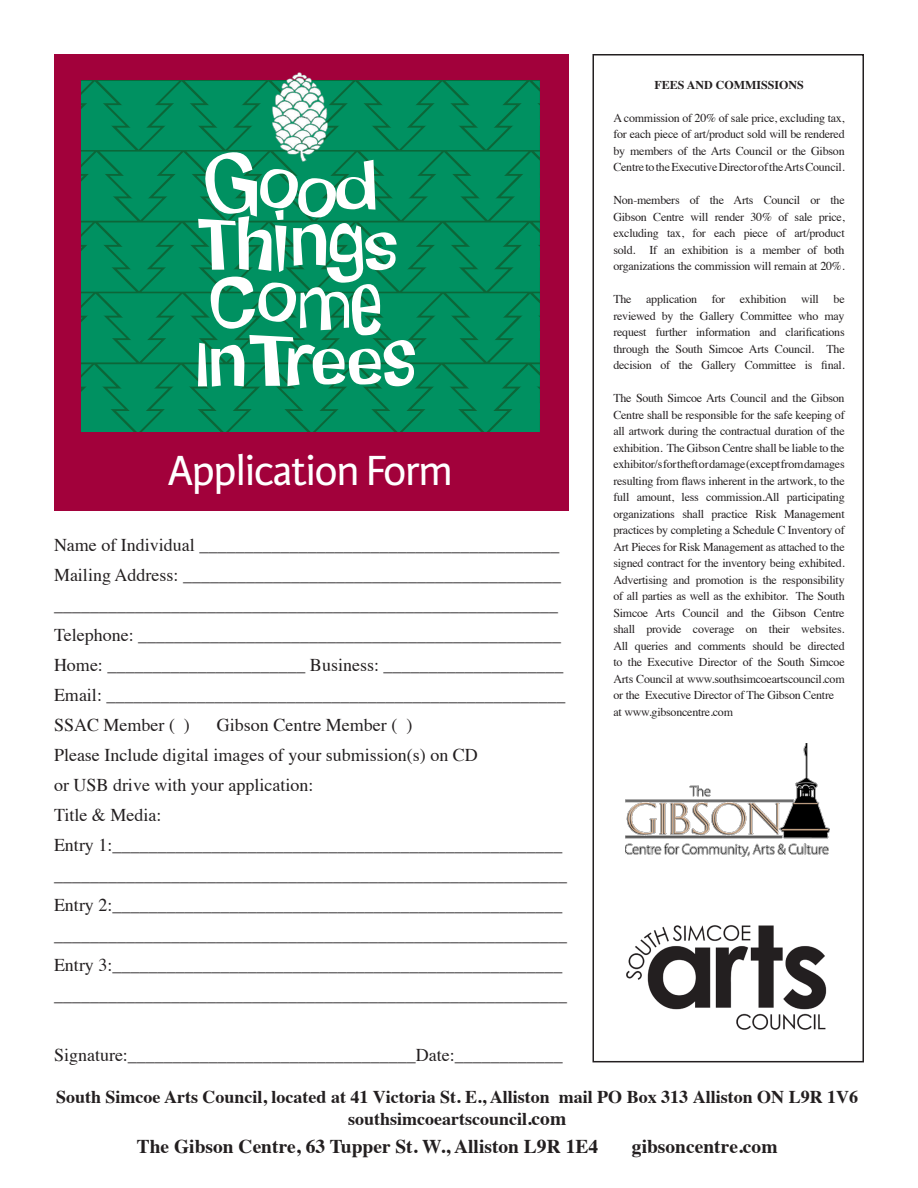
<style>
.page{position:relative;width:918px;height:1188px;background:#fff}
.page>*{position:absolute;margin:0;border:0;box-sizing:border-box;transform-origin:0 0}
.t1{font:45px "Karmina Sans";letter-spacing:-.03em;color:#fff}
.t2{font:700 19.5px "Times";color:#231f20}
.t3{font:18px/30px "Times";color:#231f20}
.t4{font:700 18px/21.9px "Times";color:#231f20;text-align:center}
.t5{font:12px/16.5px "Times";letter-spacing:-.02em;color:#231f20;text-align:justify}
.t6{font:700 12px "Times";color:#231f20}
.s1{font-size:19.5px}
</style>
<div class="page">
<div style="left:54px;top:54px;width:514px;height:457px;background:#a2013b"></div>
<div style="left:592px;top:54px;width:272px;height:1008px;border:2px solid #231f20"></div>
<img style="left:265px;top:72px;width:66px;height:9px">
<svg style="left:81px;top:81px;width:459px;height:351px;background:#219a71"></svg>
<img style="left:626px;top:925px;width:201px;height:105px">
<img style="left:626px;top:743px;width:203px;height:114px">
<p class="t1" style="left:168px;top:445px;width:287px">Application Form</p>
<p class="t3" style="left:54px;top:528px;width:507px">Name of Individual ________________________________________</p>
<p class="t3" style="left:54px;top:558px;width:509px">Mailing Address: __________________________________________ ________________________________________________________</p>
<p class="t3" style="left:54px;top:618px;width:509px">Telephone: _______________________________________________</p>
<p class="t3" style="left:54px;top:648px;width:511px">Home: ______________________ Business: ____________________</p>
<p class="t3" style="left:54px;top:678px;width:513px">Email: ___________________________________________________</p>
<p class="t3" style="left:54px;top:708px;width:137px">SSAC Member ( )</p>
<p class="t3" style="left:217px;top:708px;width:197px">Gibson Centre Member ( )</p>
<p class="t3" style="left:54px;top:738px;width:425px">Please Include digital images of your submission(s) on CD</p>
<p class="t3" style="left:54px;top:768px;width:261px">or USB drive with your application:</p>
<p class="t3" style="left:54px;top:798px;width:109px">Title &amp; Media:</p>
<p class="t3" style="left:54px;top:828px;width:514px">Entry 1:__________________________________________________ _________________________________________________________</p>
<p class="t3" style="left:54px;top:888px;width:514px">Entry 2:__________________________________________________ _________________________________________________________</p>
<p class="t3" style="left:54px;top:948px;width:514px">Entry 3:__________________________________________________ _________________________________________________________</p>
<p class="t3" style="left:54px;top:1038px;width:510px">Signature:________________________________Date:____________</p>
<p class="t6" style="left:654px;top:73px;width:151px">FEES AND COMMISSIONS</p>
<p class="t5" style="left:613px;top:108px;width:233px">A commission of 20% of sale price, excluding tax, for each piece of art/product sold will be rendered by members of the Arts Council or the Gibson Centre to the Executive Director of the Arts Council.</p>
<p class="t5" style="left:613px;top:191px;width:233px">Non-members of the Arts Council or the Gibson Centre will render 30% of sale price, excluding tax, for each piece of art/product sold. If an exhibition is a member of both organizations the commission will remain at 20%.</p>
<p class="t5" style="left:613px;top:290px;width:233px">The application for exhibition will be reviewed by the Gallery Committee who may request further information and clarifications through the South Simcoe Arts Council. The decision of the Gallery Committee is final.</p>
<p class="t5" style="left:613px;top:389px;width:233px">The South Simcoe Arts Council and the Gibson Centre shall be responsible for the safe keeping of all artwork during the contractual duration of the exhibition. The Gibson Centre shall be liable to the exhibitor/s for theft or damage (except from damages resulting from flaws inherent in the artwork, to the full amount, less commission.All participating organizations shall practice Risk Management practices by completing a Schedule C Inventory of Art Pieces for Risk Management as attached to the signed contract for the inventory being exhibited.</p>
<p class="t5" style="left:613px;top:570px;width:233px">Advertising and promotion is the responsibility of all parties as well as the exhibitor. The South Simcoe Arts Council and the Gibson Centre shall provide coverage on their websites.</p>
<p class="t5" style="left:613px;top:636px;width:233px">All queries and comments should be directed</p>
<p class="t5" style="left:613px;top:653px;width:233px">to the Executive Director of the South Simcoe<br>Arts Council at www.southsimcoeartscouncil.com</p>
<p class="t5" style="left:613px;top:686px;width:222px">or the Executive Director of The Gibson Centre at www.gibsoncentre.com</p>
<p class="t4" style="left:56px;top:1084px;width:804px">South Simcoe Arts Council, located at 41 Victoria St. E., Alliston mail PO Box 313 Alliston ON L9R 1V6 southsimcoeartscouncil.<span class="s1">com</span></p>
<p class="t2" style="left:137px;top:1128px;width:463px">The Gibson Centre, 63 Tupper St. W., Alliston L9R 1E4</p>
<p class="t2" style="left:632px;top:1128px;width:147px">gibsoncentre.com</p>
</div>
